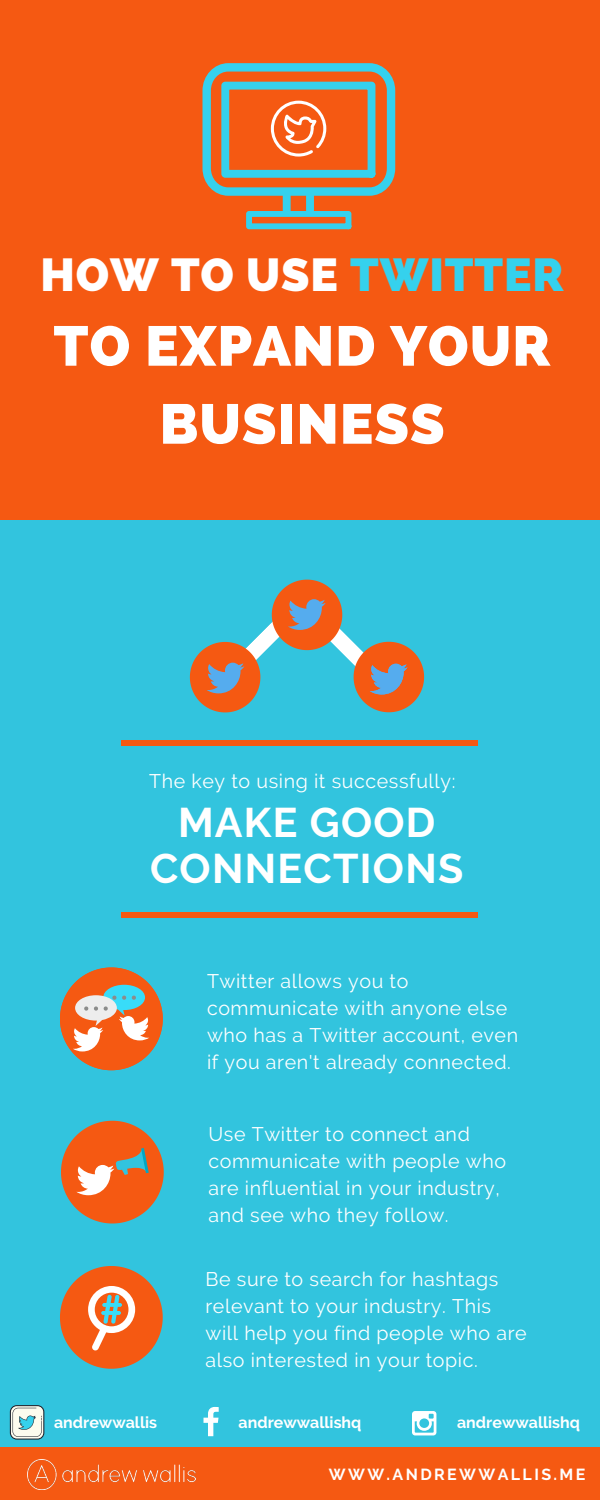
<style>
.page{position:relative;width:600px;height:1500px;background:#32c4de}
.page>*{position:absolute;margin:0;border:0;box-sizing:border-box;transform-origin:0 0}
.t1{font:800 56px/78px "Raleway";letter-spacing:.02em;color:#fff;text-align:center}
.t2{font:800 46px "Raleway";letter-spacing:.02em;color:#fff}
.t3{font:700 41.3px/45.8px "Raleway";letter-spacing:.03em;color:#fff;text-align:center}
.t4{font:19.7px/27px "Raleway";letter-spacing:.03em;color:#fff}
.t5{font:700 16px "Raleway";color:#fff}
.t6{font:700 16px "Raleway";letter-spacing:.15em;color:#fff}
.s1{color:#35d1ed}
</style>
<div class="page">
<div style="left:0;top:0;width:600px;height:520px;background:#f55912"></div>
<svg style="left:202px;top:63px;width:193px;height:166px"></svg>
<svg style="left:190px;top:580px;width:234px;height:132px"></svg>
<div style="left:0;top:1447px;width:600px;height:53px;background:#f55912"></div>
<svg style="left:60px;top:968px;width:103px;height:102px"></svg>
<svg style="left:61px;top:1121px;width:103px;height:103px"></svg>
<svg style="left:60px;top:1266px;width:103px;height:103px"></svg>
<div style="left:121px;top:741px;width:357px;height:5px;background:#f55912"></div>
<div style="left:121px;top:913px;width:357px;height:5px;background:#f55912"></div>
<img style="left:27px;top:1460px;width:168px;height:29px">
<svg style="left:10px;top:1405px;width:34px;height:35px"></svg>
<svg style="left:203px;top:1407px;width:16px;height:29px"></svg>
<svg style="left:412px;top:1411px;width:24px;height:24px"></svg>
<h2 class="t2" style="left:40px;top:248px;width:525px">HOW TO USE <span class="s1">TWITTER</span></h2>
<h1 class="t1" style="left:54px;top:307px;width:499px">TO EXPAND YOUR<br>BUSINESS</h1>
<p class="t4" style="left:149px;top:768px;width:308px">The key to using it successfully:</p>
<h3 class="t3" style="left:150px;top:799px;width:315px">MAKE GOOD<br>CONNECTIONS</h3>
<p class="t4" style="left:207px;top:968px;width:313px">Twitter allows you to communicate with anyone else who has a Twitter account, even if you aren't already connected.</p>
<p class="t4" style="left:208px;top:1121px;width:299px">Use Twitter to connect and communicate with people who are influential in your industry, and see who they follow.</p>
<p class="t4" style="left:206px;top:1266px;width:323px">Be sure to search for hashtags relevant to your industry. This will help you find people who are also interested in your topic.</p>
<p class="t5" style="left:54px;top:1413px;width:105px">andrewwallis</p>
<p class="t5" style="left:239px;top:1413px;width:124px">andrewwallishq</p>
<p class="t5" style="left:457px;top:1413px;width:124px">andrewwallishq</p>
<p class="t6" style="left:329px;top:1465px;width:258px">WWW.ANDREWWALLIS.ME</p>
</div>
